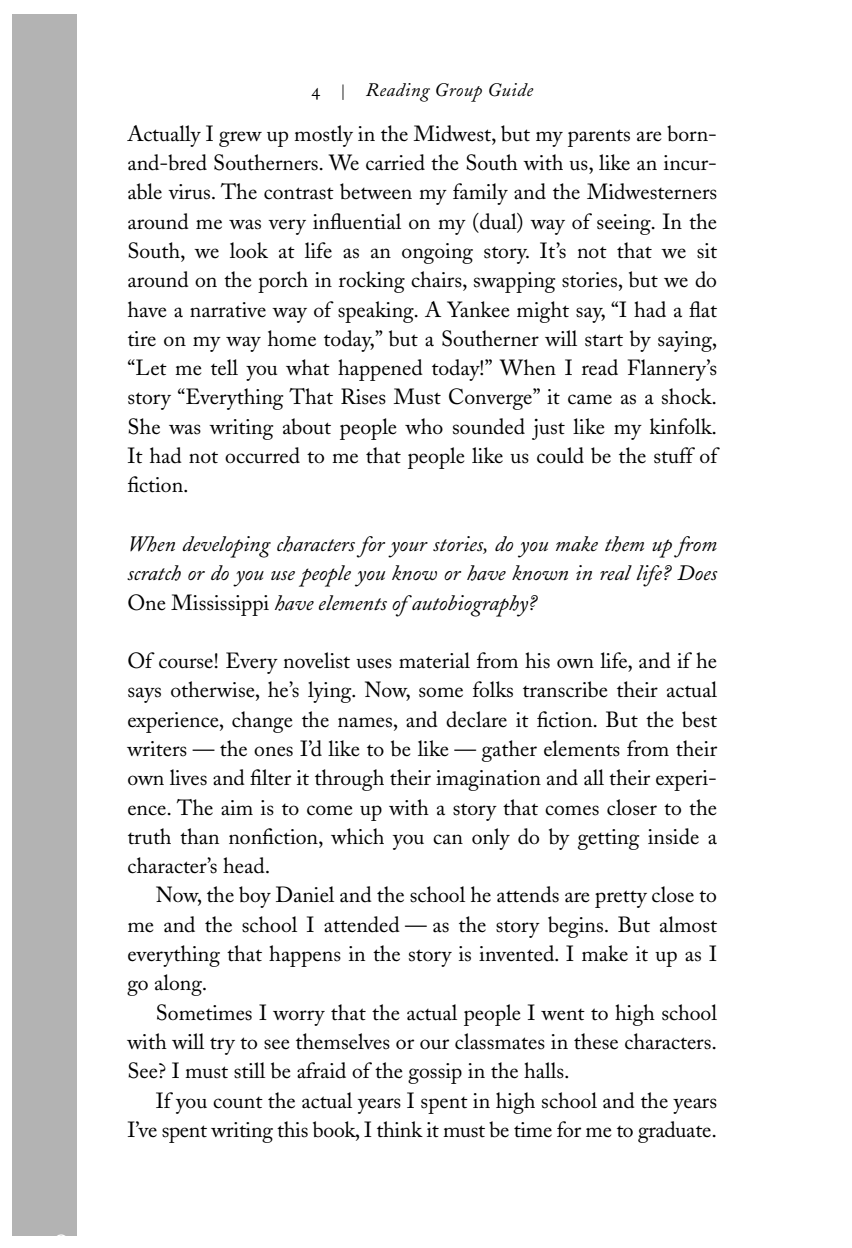
<style>
.page{position:relative;width:852px;height:1248px;background:#fff}
.page>*{position:absolute;margin:0;border:0;box-sizing:border-box;transform-origin:0 0}
.t1{font:21.8px/29.2px "Adobe Caslon";color:#000;text-align:justify}
.t2{font:italic 21.8px/29.2px "Adobe Caslon";color:#000;text-align:justify}
.t3{font:18.8px "Adobe Caslon Italic Os F";letter-spacing:.025em;color:#000}
.s1{font-family:"Adobe Caslon Regular SC"}
.s2{font-family:"Adobe Caslon Regular SC";font-size:15.2px}
.s3{font-style:normal}
</style>
<div class="page">
<div style="left:12px;top:14px;width:65px;height:1222px;background:#b3b3b3"></div>
<p class="t3" style="left:312px;top:82px;width:223px"><span class="s1">4</span> <span class="s2">|</span> Reading Group Guide</p>
<p class="t1" style="left:127px;top:121px;width:591px">Actually I grew up mostly in the Midwest, but my parents are born&shy;and-bred Southerners. We carried the South with us, like an incur&shy;able virus. The contrast between my family and the Midwesterners around me was very influential on my (dual) way of seeing. In the South, we look at life as an ongoing story. It’s not that we sit around on the porch in rocking chairs, swapping stories, but we do have a narrative way of speaking. A Yankee might say, “I had a flat tire on my way home today,” but a Southerner will start by saying, “Let me tell you what happened today!” When I read Flannery’s story “Everything That Rises Must Converge” it came as a shock.<br>She was writing about people who sounded just like my kinfolk.<br>It had not occurred to me that people like us could be the stuff of fiction.</p>
<p class="t2" style="left:127px;top:532px;width:591px">When developing characters for your stories, do you make them up from scratch or do you use people you know or have known in real life? Does <span class="s3">One Mississippi</span> have elements of autobiography?</p>
<p class="t1" style="left:127px;top:649px;width:591px">Of course! Every novelist uses material from his own life, and if he says otherwise, he’s lying. Now, some folks transcribe their actual experience, change the names, and declare it fiction. But the best writers — the ones I’d like to be like — gather elements from their own lives and filter it through their imagination and all their experi&shy;ence. The aim is to come up with a story that comes closer to the truth than nonfiction, which you can only do by getting inside a character’s head.</p>
<p class="t1" style="left:127px;top:883px;width:591px;text-indent:28px">Now, the boy Daniel and the school he attends are pretty close to me and the school I attended — as the story begins. But almost everything that happens in the story is invented. I make it up as I go along.</p>
<p class="t1" style="left:127px;top:1000px;width:591px;text-indent:28px">Sometimes I worry that the actual people I went to high school with will try to see themselves or our classmates in these characters.<br>See? I must still be afraid of the gossip in the halls.</p>
<p class="t1" style="left:127px;top:1088px;width:591px;text-align:right">If you count the actual years I spent in high school and the years<br>I’ve spent writing this book, I think it must be time for me to graduate.</p>
</div>
